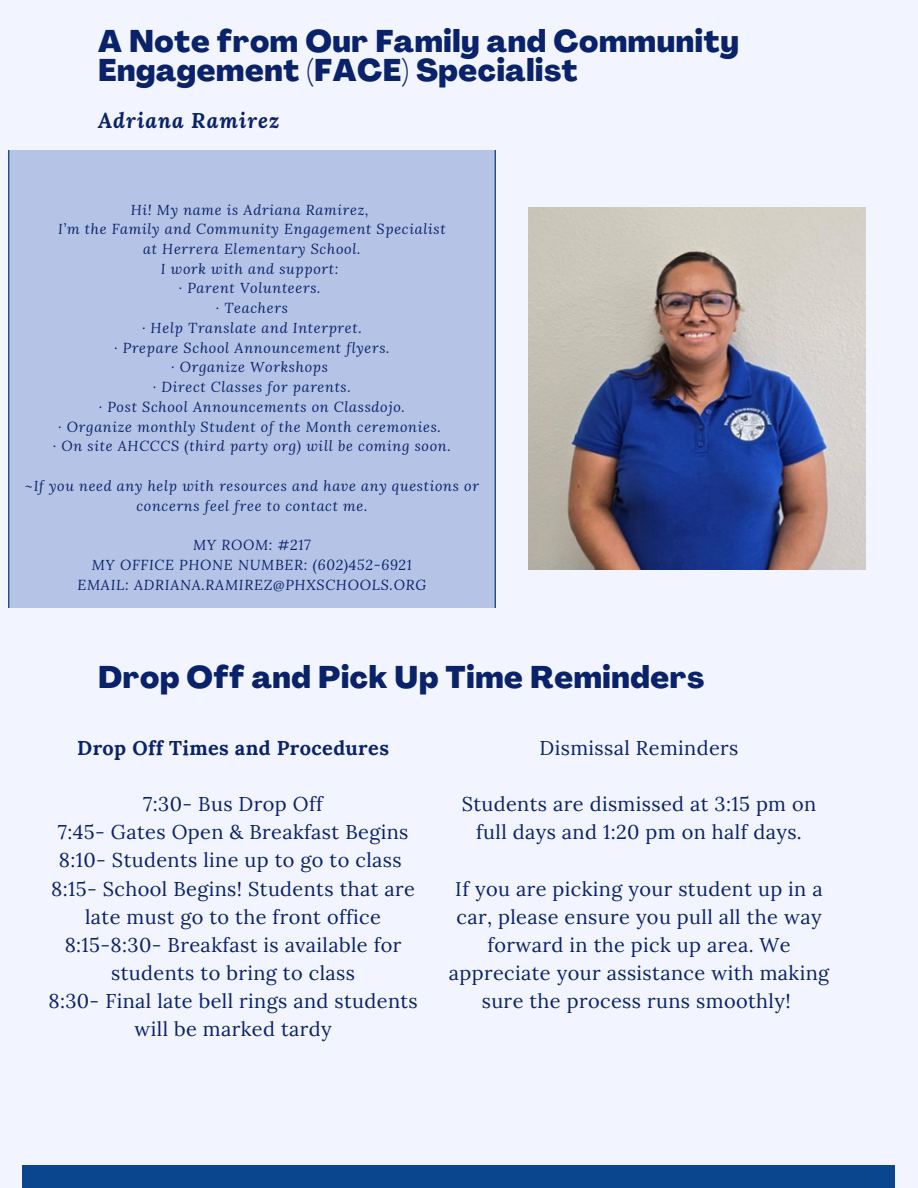
<style>
.page{position:relative;width:918px;height:1188px;background:#f2f5ff}
.page>*{position:absolute;margin:0;border:0;box-sizing:border-box;transform-origin:0 0}
.t1{font:800 30.9px/29.2px "Agrandir";letter-spacing:.02em;color:#0a2269}
.t2{font:italic 700 21.15px "Lora";letter-spacing:.05em;color:#0a2269}
.t3{font:19.95px/28.2px "Lora";letter-spacing:.02em;color:#0a2269;text-align:center}
.t4{font:700 19.95px "Lora";letter-spacing:.02em;color:#0a2269}
.t5{font:italic 14.4px/19.8px "Lora";letter-spacing:.05em;color:#0a2269;text-align:center}
</style>
<div class="page">
<div style="left:23px;top:1165px;width:872px;height:23px;background:#09468d"></div>
<div style="left:8px;top:151px;width:487px;height:456px;background:#b4c3e6"></div>
<img style="left:528px;top:207px;width:338px;height:362px">
<p class="t1" style="left:98px;top:30px;width:642px">A Note from Our Family and Community<br>Engagement (FACE) Specialist</p>
<p class="t2" style="left:98px;top:106px;width:183px">Adriana Ramirez</p>
<p class="t5" style="left:131px;top:199px;width:239px">Hi! My name is Adriana Ramirez,</p>
<p class="t5" style="left:58px;top:219px;width:389px">I’m the Family and Community Engagement Specialist</p>
<p class="t5" style="left:143px;top:239px;width:219px">at Herrera Elementary School.</p>
<p class="t5" style="left:161px;top:258px;width:179px">I work with and support:</p>
<p class="t5" style="left:179px;top:278px;width:143px">· Parent Volunteers.</p>
<p class="t5" style="left:216px;top:298px;width:74px">· Teachers</p>
<p class="t5" style="left:142px;top:318px;width:221px">· Help Translate and Interpret.</p>
<p class="t5" style="left:114px;top:337px;width:277px">· Prepare School Announcement flyers.</p>
<p class="t5" style="left:171px;top:357px;width:158px">· Organize Workshops</p>
<h4 class="t5" style="left:153px;top:377px;width:199px">· Direct Classes for parents.</h4>
<p class="t5" style="left:99px;top:397px;width:308px">· Post School Announcements on Classdojo.</p>
<h1 class="t5" style="left:58px;top:416px;width:384px">· Organize monthly Student of the Month ceremonies.</h1>
<h2 class="t5" style="left:53px;top:436px;width:399px">· On site AHCCCS (third party org) will be coming soon.</h2>
<h3 class="t5" style="left:25px;top:475px;width:456px">~If you need any help with resources and have any questions or concerns feel free to contact me.</h3>
<h3 class="t5" style="left:78px;top:535px;width:350px">MY ROOM: #217<br>MY OFFICE PHONE NUMBER: (602)452-6921<br>EMAIL: ADRIANA.RAMIREZ@PHXSCHOOLS.ORG</h3>
<p class="t1" style="left:98px;top:666px;width:608px">Drop Off and Pick Up Time Reminders</p>
<p class="t4" style="left:77px;top:735px;width:313px">Drop Off Times and Procedures</p>
<p class="t3" style="left:48px;top:790px;width:371px">7:30- Bus Drop Off<br>7:45- Gates Open &amp; Breakfast Begins<br>8:10- Students line up to go to class<br>8:15- School Begins! Students that are late must go to the front office<br>8:15-8:30- Breakfast is available for students to bring to class<br>8:30- Final late bell rings and students will be marked tardy</p>
<p class="t3" style="left:540px;top:734px;width:200px">Dismissal Reminders</p>
<p class="t3" style="left:462px;top:790px;width:356px">Students are dismissed at 3:15 pm on full days and 1:20 pm on half days.</p>
<p class="t3" style="left:449px;top:874px;width:382px">If you are picking your student up in a car, please ensure you pull all the way forward in the pick up area. We appreciate your assistance with making sure the process runs smoothly!</p>
</div>
